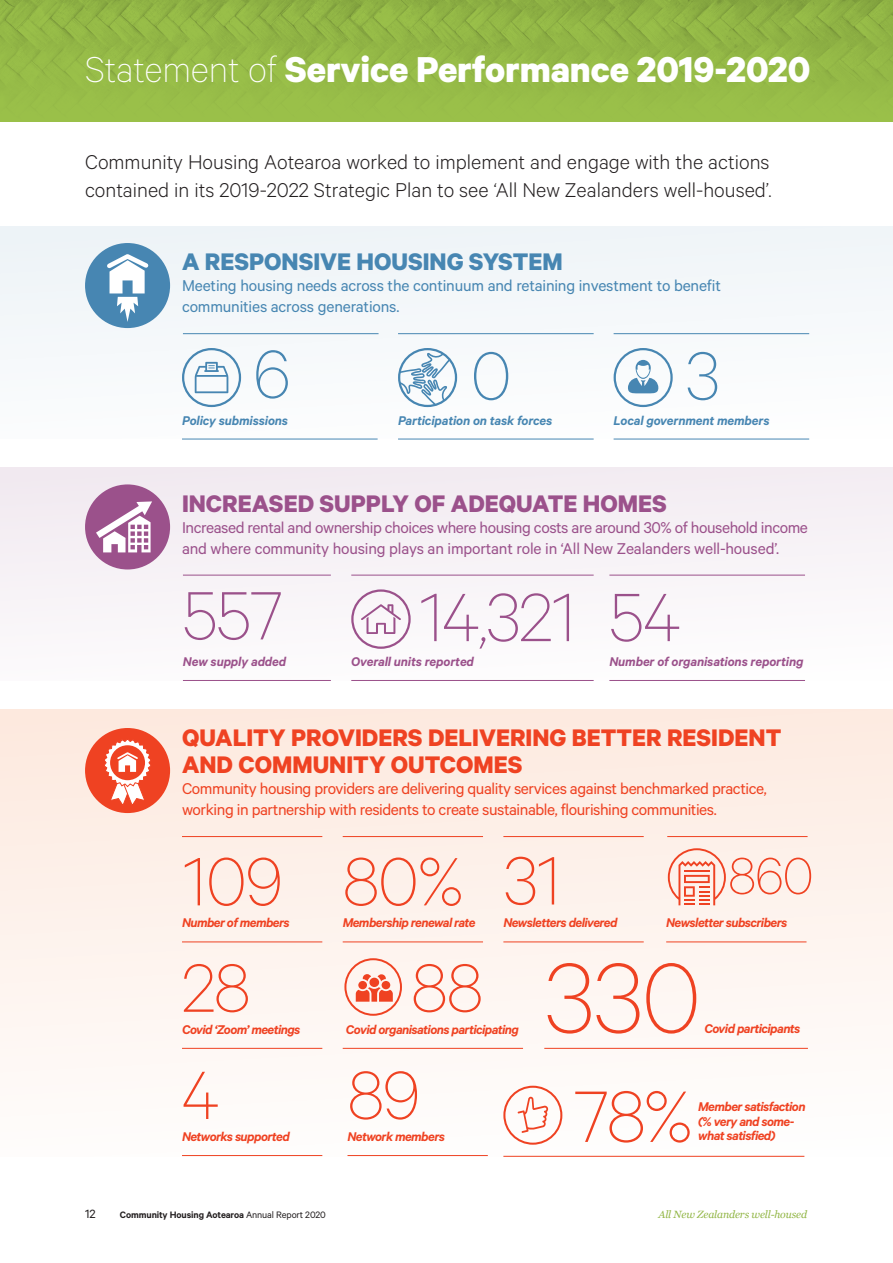
<style>
.page{position:relative;width:893px;height:1263px;background:#fff}
.page>*{position:absolute;margin:0;border:0;box-sizing:border-box;transform-origin:0 0}
.t1{font:100 112.05px "Calibre";color:#ef4222}
.t2{font:100 82.05px "Calibre";color:#ef4222}
.t3{font:100 76.95px "Calibre";letter-spacing:-.02em;color:#ef4222}
.t4{font:100 76.95px "Calibre";letter-spacing:-.02em;color:#9b518b}
.t5{font:100 76.95px "Calibre";color:#4786b2}
.t6{font:100 58.5px "Calibre";color:#ef4222}
.Heading_1{font:700 40.5px "Calibre";letter-spacing:-.005em;color:#fff}
.t7{font:700 27px/27px "Calibre";color:#ef4222}
.t8{font:700 27px "Calibre";color:#9b518b}
.t9{font:700 27px "Calibre";color:#4786b2}
.Body_copy{font:300 22.5px/28.5px "Calibre";color:#231f20}
.t10{font:17.7px/21px "Calibre";letter-spacing:-.025em;color:#9b518b}
.t11{font:17.7px/21px "Calibre";letter-spacing:-.025em;color:#ef4222}
.t12{font:17.7px/21px "Calibre";letter-spacing:-.01em;color:#4786b2}
.t13{font:italic 600 14.25px/14.5px "Calibre";letter-spacing:-.04em;color:#ef4222}
.t14{font:italic 600 14.25px "Calibre";letter-spacing:-.01em;color:#4786b2}
.t15{font:italic 600 14.25px "Calibre";letter-spacing:-.01em;color:#9b518b}
.t16{font:13.5px "Calibre";color:#231f20}
.t17{font:600 10.5px "Calibre";letter-spacing:-.01em;color:#231f20}
.t18{font:italic 10.5px "Georgia";letter-spacing:-.01em;color:#92b646}
.s1{font-weight:100}
.s2{font-weight:400}
</style>
<div class="page">
<div style="left:0;top:226px;width:893px;height:213px;background:#f5f8fa"></div>
<div style="left:0;top:467px;width:893px;height:214px;background:#f7f3f7"></div>
<div style="left:0;top:709px;width:893px;height:448px;background:linear-gradient(to bottom,#fdeadf,#fefcfb)"></div>
<img style="left:0;top:0;width:893px;height:121px">
<div style="left:85px;top:243px;width:85px;height:85px;background:#4786b2;border-radius:50%"></div>
<svg style="left:103px;top:254px;width:49px;height:68px"></svg>
<hr style="left:614px;top:439px;width:195px;height:1px;background:#4786b2">
<hr style="left:614px;top:333px;width:195px;height:1px;background:#4786b2">
<div style="left:614px;top:348px;width:59px;height:59px;border:2px solid #4786b2;border-radius:50%"></div>
<svg style="left:628px;top:360px;width:30px;height:33px"></svg>
<hr style="left:182px;top:439px;width:196px;height:1px;background:#4786b2">
<hr style="left:183px;top:333px;width:196px;height:1px;background:#4786b2">
<div style="left:182px;top:348px;width:59px;height:59px;border:2px solid #4786b2;border-radius:50%"></div>
<svg style="left:195px;top:362px;width:33px;height:31px"></svg>
<hr style="left:398px;top:439px;width:196px;height:1px;background:#4786b2">
<hr style="left:398px;top:333px;width:196px;height:1px;background:#4786b2">
<svg style="left:399px;top:352px;width:52px;height:53px"></svg>
<div style="left:398px;top:348px;width:59px;height:59px;border:2px solid #4786b2;border-radius:50%"></div>
<div style="left:85px;top:484px;width:85px;height:85px;background:#9b518b;border-radius:50%"></div>
<svg style="left:96px;top:501px;width:56px;height:51px"></svg>
<hr style="left:609px;top:680px;width:196px;height:1px;background:#9b518b">
<hr style="left:609px;top:575px;width:196px;height:1px;background:#9b518b">
<hr style="left:183px;top:680px;width:148px;height:1px;background:#9b518b">
<hr style="left:183px;top:575px;width:148px;height:1px;background:#9b518b">
<hr style="left:351px;top:680px;width:243px;height:1px;background:#9b518b">
<hr style="left:351px;top:575px;width:243px;height:1px;background:#9b518b">
<svg style="left:361px;top:604px;width:40px;height:30px"></svg>
<div style="left:351px;top:589px;width:60px;height:60px;border:2px solid #9b518b;border-radius:50%"></div>
<div style="left:85px;top:728px;width:85px;height:85px;background:#ef4222;border-radius:50%"></div>
<svg style="left:103px;top:740px;width:49px;height:66px"></svg>
<hr style="left:343px;top:941px;width:140px;height:1px;background:#ef4222">
<hr style="left:343px;top:836px;width:140px;height:1px;background:#ef4222">
<hr style="left:182px;top:941px;width:140px;height:1px;background:#ef4222">
<hr style="left:182px;top:836px;width:140px;height:1px;background:#ef4222">
<hr style="left:347px;top:1155px;width:141px;height:1px;background:#ef4222">
<hr style="left:182px;top:1155px;width:140px;height:1px;background:#ef4222">
<hr style="left:182px;top:1048px;width:140px;height:1px;background:#ef4222">
<hr style="left:503px;top:941px;width:141px;height:1px;background:#ef4222">
<hr style="left:503px;top:836px;width:141px;height:1px;background:#ef4222">
<hr style="left:544px;top:1048px;width:264px;height:1px;background:#ef4222">
<hr style="left:666px;top:941px;width:140px;height:1px;background:#ef4222">
<hr style="left:667px;top:836px;width:141px;height:1px;background:#ef4222">
<svg style="left:668px;top:848px;width:58px;height:57px;background:#f9c1b3"></svg>
<hr style="left:343px;top:1048px;width:180px;height:1px;background:#ef4222">
<div style="left:344px;top:958px;width:58px;height:58px;border:2px solid #ef4222;border-radius:50%"></div>
<div style="left:382px;top:981px;width:8px;height:8px;background:#ef4222;border-radius:50%"></div>
<div style="left:358px;top:981px;width:9px;height:8px;background:#ef4222;border-radius:50%"></div>
<div style="left:369px;top:978px;width:10px;height:9px;background:#ef4222;border-radius:50%"></div>
<svg style="left:356px;top:987px;width:37px;height:15px"></svg>
<svg style="left:363px;top:974px;width:8px;height:7px"></svg>
<svg style="left:378px;top:974px;width:8px;height:7px"></svg>
<div style="left:503px;top:1086px;width:59px;height:59px;border:2px solid #ef4222;border-radius:50%"></div>
<svg style="left:518px;top:1096px;width:30px;height:37px"></svg>
<hr style="left:503px;top:1156px;width:301px;height:1px;background:#ef4222">
<p class="Heading_1" style="left:85px;top:45px;width:727px"><span class="s1">Statement of</span> Service Performance 2019-2020</p>
<p class="Body_copy" style="left:85px;top:146px;width:688px">Community Housing Aotearoa worked to implement and engage with the actions contained in its 2019-2022 Strategic Plan to see ‘All New Zealanders well-housed’.</p>
<p class="t9" style="left:182px;top:245px;width:382px">A RESPONSIVE HOUSING SYSTEM</p>
<p class="t12" style="left:182px;top:275px;width:540px">Meeting housing needs across the continuum and retaining investment to benefit communities across generations.</p>
<p class="t5" style="left:685px;top:331px;width:36px">3</p>
<p class="t14" style="left:614px;top:412px;width:158px">Local government members</p>
<p class="t5" style="left:253px;top:329px;width:39px">6</p>
<p class="t14" style="left:182px;top:412px;width:108px">Policy submissions</p>
<p class="t5" style="left:471px;top:331px;width:43px">0</p>
<p class="t14" style="left:398px;top:412px;width:156px">Participation on task forces</p>
<p class="t8" style="left:182px;top:487px;width:486px">INCREASED SUPPLY OF ADEQUATE HOMES</p>
<p class="t10" style="left:182px;top:516px;width:627px">Increased rental and ownership choices where housing costs are around 30% of household income and where community housing plays an important role in ‘All New Zealanders well-housed’.</p>
<p class="t4" style="left:419px;top:572px;width:264px">14,321 54</p>
<p class="t15" style="left:609px;top:653px;width:196px">Number of organisations reporting</p>
<p class="t4" style="left:183px;top:571px;width:101px">557</p>
<p class="t15" style="left:183px;top:653px;width:105px">New supply added</p>
<p class="t15" style="left:351px;top:653px;width:124px">Overall units reported</p>
<p class="t7" style="left:182px;top:723px;width:601px">QUALITY PROVIDERS DELIVERING BETTER RESIDENT<br>AND COMMUNITY OUTCOMES</p>
<p class="t11" style="left:182px;top:777px;width:586px">Community housing providers are delivering quality services against benchmarked practice, working in partnership with residents to create sustainable, flourishing communities.</p>
<p class="t3" style="left:182px;top:837px;width:103px">109</p>
<p class="t3" style="left:343px;top:837px;width:123px">80%</p>
<p class="t3" style="left:503px;top:836px;width:60px">31</p>
<p class="t6" style="left:728px;top:842px;width:87px">860</p>
<p class="t13" style="left:182px;top:915px;width:109px">Number of members</p>
<p class="t13" style="left:343px;top:915px;width:134px">Membership renewal rate</p>
<p class="t13" style="left:503px;top:915px;width:116px">Newsletters delivered</p>
<p class="t13" style="left:666px;top:915px;width:123px">Newsletter subscribers</p>
<p class="t3" style="left:182px;top:943px;width:70px">28</p>
<p class="t13" style="left:182px;top:1022px;width:120px">Covid ‘Zoom’ meetings</p>
<p class="t3" style="left:182px;top:1050px;width:39px">4</p>
<p class="t13" style="left:182px;top:1129px;width:109px">Networks supported</p>
<p class="t3" style="left:411px;top:943px;width:74px">88</p>
<p class="t13" style="left:346px;top:1022px;width:175px">Covid organisations participating</p>
<p class="t3" style="left:347px;top:1050px;width:74px">89</p>
<p class="t13" style="left:347px;top:1129px;width:99px">Network members</p>
<p class="t1" style="left:544px;top:933px;width:158px">330</p>
<p class="t13" style="left:704px;top:1021px;width:98px">Covid participants</p>
<p class="t2" style="left:574px;top:1069px;width:121px">78%</p>
<p class="t13" style="left:698px;top:1099px;width:109px">Member satisfaction (% very and some&shy;what satisfied)</p>
<p class="t16" style="left:85px;top:1206px;width:12px">12</p>
<p class="t17" style="left:120px;top:1208px;width:207px">Community Housing Aotearoa <span class="s2">Annual Report 2020</span></p>
<p class="t18" style="left:658px;top:1207px;width:150px">All New Zealanders well-housed</p>
</div>
